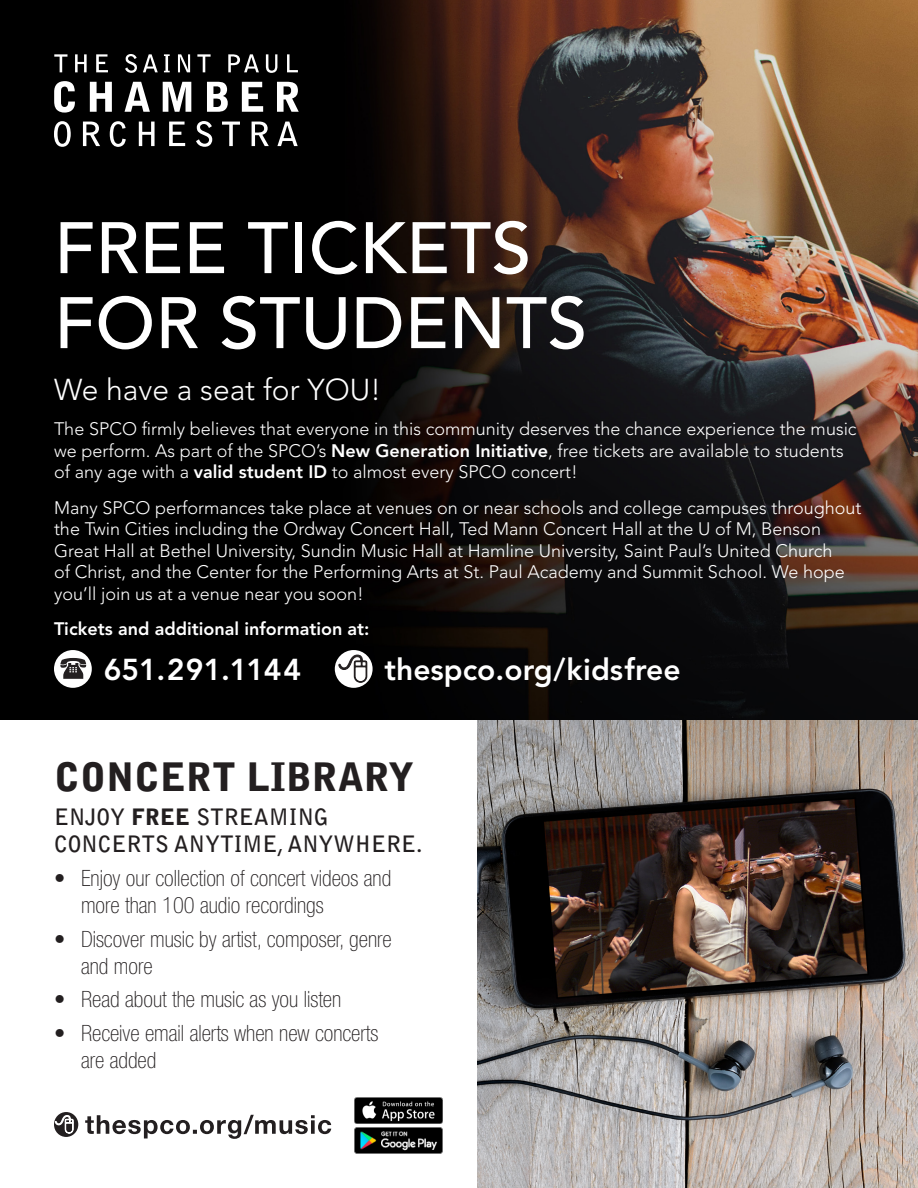
<style>
.page{position:relative;width:918px;height:1188px;background:#fff}
.page>*{position:absolute;margin:0;border:0;box-sizing:border-box;transform-origin:0 0}
.t1{font:500 72px/75px "Avenir LT Std";color:#fff}
.t2{font:900 39px "Bell Gothic Std";color:#231f20}
.t3{font:800 30px "Avenir LT Std";color:#fff}
.t4{font:300 30px "Avenir LT Std";color:#fff}
.t5{font:100 condensed 22.5px/27px "Helvetica Neue LT Std";color:#231f20}
.t6{font:700 22.5px/27px "Bell Gothic Std";color:#231f20}
.t7{font:300 18px/21.6px "Avenir LT Std";color:#fff}
.t8{font:800 18px "Avenir LT Std";color:#fff}
.s1{font-weight:800}
.s2{font-weight:900}
</style>
<div class="page">
<img style="left:477px;top:719px;width:441px;height:469px">
<img style="left:355px;top:1097px;width:88px;height:27px">
<div style="left:54px;top:1112px;width:24px;height:25px;background:#231f20;border-radius:50%"></div>
<svg style="left:55px;top:1115px;width:19px;height:19px"></svg>
<svg style="left:85px;top:1115px;width:246px;height:24px"></svg>
<img style="left:355px;top:1128px;width:88px;height:25px">
<img style="left:0;top:0;width:918px;height:719px">
<svg style="left:54px;top:54px;width:13px;height:18px"></svg>
<svg style="left:75px;top:54px;width:12px;height:18px"></svg>
<svg style="left:96px;top:54px;width:12px;height:18px"></svg>
<svg style="left:125px;top:54px;width:12px;height:19px"></svg>
<svg style="left:143px;top:54px;width:15px;height:18px"></svg>
<svg style="left:164px;top:54px;width:6px;height:18px"></svg>
<svg style="left:178px;top:54px;width:12px;height:18px"></svg>
<svg style="left:197px;top:54px;width:14px;height:18px"></svg>
<svg style="left:228px;top:54px;width:31px;height:18px"></svg>
<svg style="left:266px;top:54px;width:11px;height:19px"></svg>
<svg style="left:287px;top:54px;width:11px;height:18px"></svg>
<svg style="left:54px;top:81px;width:21px;height:32px"></svg>
<svg style="left:90px;top:82px;width:22px;height:30px"></svg>
<svg style="left:125px;top:82px;width:25px;height:30px"></svg>
<svg style="left:163px;top:82px;width:28px;height:30px"></svg>
<svg style="left:207px;top:82px;width:21px;height:30px"></svg>
<svg style="left:242px;top:82px;width:21px;height:30px"></svg>
<svg style="left:277px;top:82px;width:22px;height:30px"></svg>
<svg style="left:54px;top:121px;width:17px;height:26px"></svg>
<svg style="left:83px;top:122px;width:17px;height:24px"></svg>
<svg style="left:110px;top:121px;width:16px;height:26px"></svg>
<svg style="left:139px;top:122px;width:16px;height:24px"></svg>
<svg style="left:169px;top:122px;width:16px;height:24px"></svg>
<svg style="left:196px;top:121px;width:16px;height:26px"></svg>
<svg style="left:222px;top:122px;width:18px;height:24px"></svg>
<svg style="left:252px;top:122px;width:17px;height:24px"></svg>
<svg style="left:277px;top:122px;width:21px;height:24px"></svg>
<div style="left:54px;top:650px;width:38px;height:38px;background:#fff;border-radius:50%"></div>
<svg style="left:60px;top:658px;width:26px;height:21px"></svg>
<svg style="left:335px;top:650px;width:38px;height:38px"></svg>
<svg style="left:338px;top:655px;width:29px;height:28px"></svg>
<p class="t1" style="left:54px;top:213px;width:535px">FREE TICKETS<br>FOR STUDENTS</p>
<p class="t4" style="left:54px;top:372px;width:329px">We have a seat for YOU!</p>
<p class="t7" style="left:54px;top:418px;width:804px">The SPCO firmly believes that everyone in this community deserves the chance experience the music we perform. As part of the SPCO’s <span class="s1">New Generation Initiative</span>, free tickets are available to students of any age with a <span class="s1">valid student ID</span> to almost every SPCO concert!</p>
<p class="t7" style="left:54px;top:497px;width:809px">Many SPCO performances take place at venues on or near schools and college campuses throughout the Twin Cities including the Ordway Concert Hall, Ted Mann Concert Hall at the U of M, Benson Great Hall at Bethel University, Sundin Music Hall at Hamline University, Saint Paul’s United Church<br>of Christ, and the Center for the Performing Arts at St. Paul Academy and Summit School. We hope you’ll join us at a venue near you soon!</p>
<p class="t8" style="left:54px;top:618px;width:317px">Tickets and additional information at:</p>
<p class="t3" style="left:104px;top:652px;width:199px">651.291.1144</p>
<p class="t3" style="left:384px;top:652px;width:298px">thespco.org/kidsfree</p>
<p class="t2" style="left:54px;top:755px;width:362px">CONCERT LIBRARY</p>
<p class="t6" style="left:54px;top:804px;width:370px">ENJOY <span class="s2">FREE</span> STREAMING<br>CONCERTS ANYTIME, ANYWHERE.</p>
<p class="t5" style="left:81px;top:864px;width:312px;text-indent:-27px">• Enjoy our collection of concert videos and more than 100 audio recordings</p>
<p class="t5" style="left:81px;top:925px;width:312px;text-indent:-27px">• Discover music by artist, composer, genre and more</p>
<p class="t5" style="left:54px;top:986px;width:289px">• Read about the music as you listen</p>
<p class="t5" style="left:81px;top:1020px;width:299px;text-indent:-27px">• Receive email alerts when new concerts are added</p>
</div>
